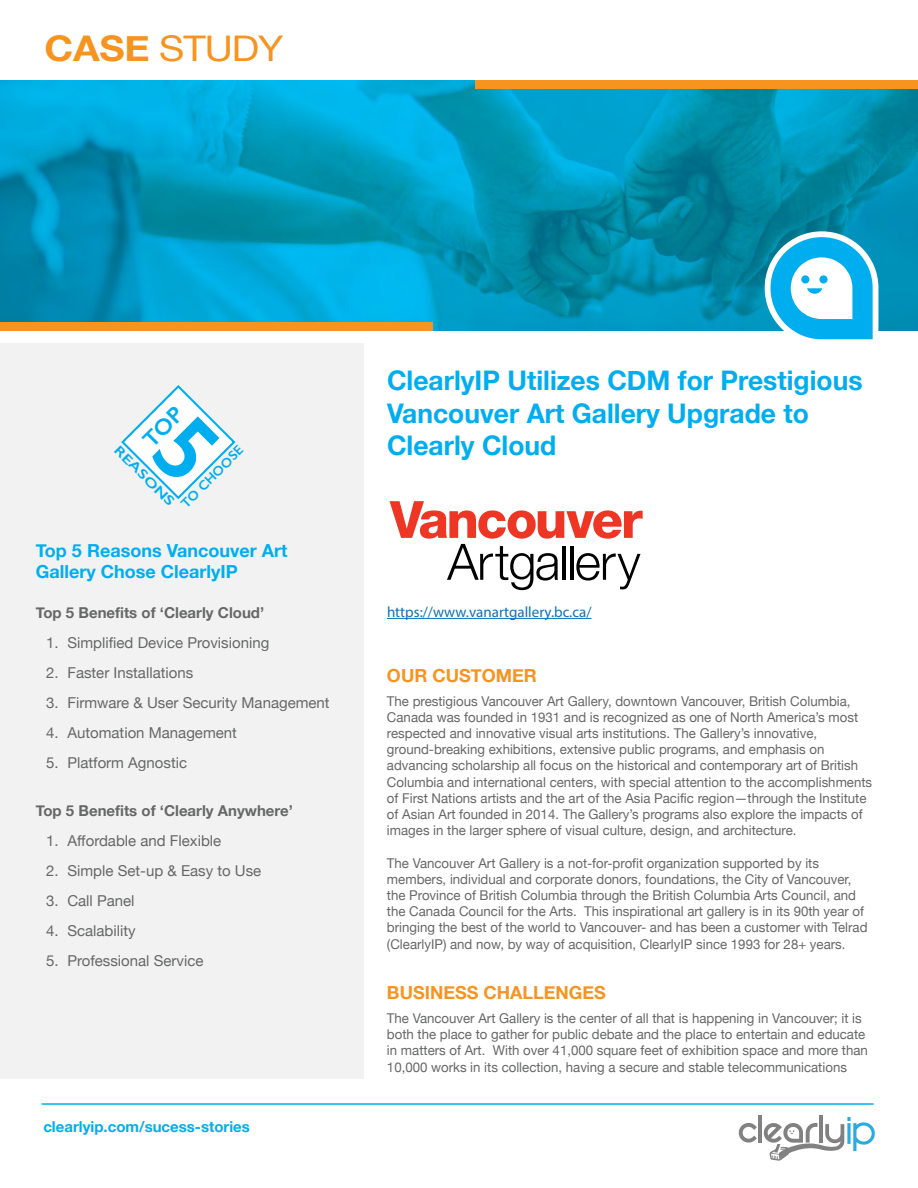
<style>
.page{position:relative;width:918px;height:1188px;background:#fff}
.page>*{position:absolute;margin:0;border:0;box-sizing:border-box;transform-origin:0 0}
.t1{font:35.4px "Helvetica Neue";letter-spacing:-.025em;color:#f79420;scale:1.1 1}
.t2{font:700 27px/32.4px "Helvetica Neue";color:#00aeef}
.t3{font:700 18px/21.6px "Helvetica Neue";color:#00aeef}
.t4{font:700 18px "Helvetica Neue";color:#f79420}
.t5{font:15px "Helvetica Neue";color:#666767}
.t6{font:700 15px "Helvetica Neue";color:#666767}
.t7{font:15px "Myriad Pro";color:#0d71ba}
.t8{font:700 15px "Helvetica Neue";color:#00aeef}
.t9{font:13.5px/16.2px "Helvetica Neue";color:#666767}
.t10{font:600 13.5px "Gill Sans";color:#00aeef}
.t11{font:600 13.5px "Gill Sans";color:#00aeef;scale:1.26 1}
.s1{font-weight:700}
</style>
<div class="page">
<div style="left:0;top:343px;width:363px;height:736px;background:#f2f2f3"></div>
<hr style="left:42px;top:1103px;width:832px;height:2px;background:#00aeef">
<svg style="left:738px;top:1115px;width:137px;height:46px"></svg>
<img style="left:0;top:80px;width:918px;height:251px">
<div style="left:0;top:322px;width:434px;height:9px;background:#f79420"></div>
<div style="left:476px;top:80px;width:442px;height:9px;background:#f79420"></div>
<svg style="left:757px;top:223px;width:127px;height:117px"></svg>
<hr style="left:387px;top:618px;width:205px;height:1px;background:#0d71ba">
<svg style="left:390px;top:501px;width:253px;height:89px"></svg>
<svg style="left:121px;top:385px;width:114px;height:114px"></svg>
<h1 class="t1" style="left:44px;top:23px;width:219px"><span class="s1">CASE</span> STUDY</h1>
<p class="t11" style="left:122px;top:442px;width:64px;rotate:45deg">REASONS</p>
<p class="t10" style="left:178px;top:500px;width:83px;rotate:-45deg">TO CHOOSE</p>
<h3 class="t3" style="left:36px;top:540px;width:253px">Top 5 Reasons Vancouver Art<br>Gallery Chose ClearlyIP</h3>
<p class="t6" style="left:36px;top:601px;width:230px">Top 5 Benefits of ‘Clearly Cloud’</p>
<p class="t5" style="left:46px;top:632px;width:225px">1. Simplified Device Provisioning</p>
<p class="t5" style="left:46px;top:662px;width:149px">2. Faster Installations</p>
<p class="t5" style="left:46px;top:692px;width:285px">3. Firmware &amp; User Security Management</p>
<p class="t5" style="left:46px;top:722px;width:192px">4. Automation Management</p>
<p class="t5" style="left:46px;top:752px;width:143px">5. Platform Agnostic</p>
<p class="t6" style="left:36px;top:799px;width:258px">Top 5 Benefits of ‘Clearly Anywhere’</p>
<p class="t5" style="left:46px;top:830px;width:177px">1. Affordable and Flexible</p>
<p class="t5" style="left:46px;top:860px;width:217px">2. Simple Set-up &amp; Easy to Use</p>
<p class="t5" style="left:46px;top:890px;width:90px">3. Call Panel</p>
<p class="t5" style="left:46px;top:920px;width:91px">4. Scalability</p>
<p class="t5" style="left:46px;top:950px;width:159px">5. Professional Service</p>
<p class="t8" style="left:43px;top:1115px;width:208px">clearlyip.com/sucess-stories</p>
<h2 class="t2" style="left:387px;top:365px;width:477px">ClearlyIP Utilizes CDM for Prestigious<br>Vancouver Art Gallery Upgrade to<br>Clearly Cloud</h2>
<p class="t7" style="left:387px;top:603px;width:206px">https://www.vanartgallery.bc.ca/</p>
<h3 class="t4" style="left:387px;top:661px;width:151px">OUR CUSTOMER</h3>
<p class="t9" style="left:387px;top:693px;width:487px">The prestigious Vancouver Art Gallery, downtown Vancouver, British Columbia, Canada was founded in 1931 and is recognized as one of North America’s most respected and innovative visual arts institutions. The Gallery’s innovative, ground-breaking exhibitions, extensive public programs, and emphasis on advancing scholarship all focus on the historical and contemporary art of British Columbia and international centers, with special attention to the accomplishments of First Nations artists and the art of the Asia Pacific region—through the Institute of Asian Art founded in 2014. The Gallery’s programs also explore the impacts of images in the larger sphere of visual culture, design, and architecture.</p>
<p class="t9" style="left:387px;top:855px;width:482px">The Vancouver Art Gallery is a not-for-profit organization supported by its members, individual and corporate donors, foundations, the City of Vancouver, the Province of British Columbia through the British Columbia Arts Council, and the Canada Council for the Arts. This inspirational art gallery is in its 90th year of bringing the best of the world to Vancouver- and has been a customer with Telrad (ClearlyIP) and now, by way of acquisition, ClearlyIP since 1993 for 28+ years.</p>
<h3 class="t4" style="left:387px;top:978px;width:220px">BUSINESS CHALLENGES</h3>
<p class="t9" style="left:387px;top:1011px;width:482px">The Vancouver Art Gallery is the center of all that is happening in Vancouver; it is both the place to gather for public debate and the place to entertain and educate in matters of Art. With over 41,000 square feet of exhibition space and more than 10,000 works in its collection, having a secure and stable telecommunications</p>
</div>
